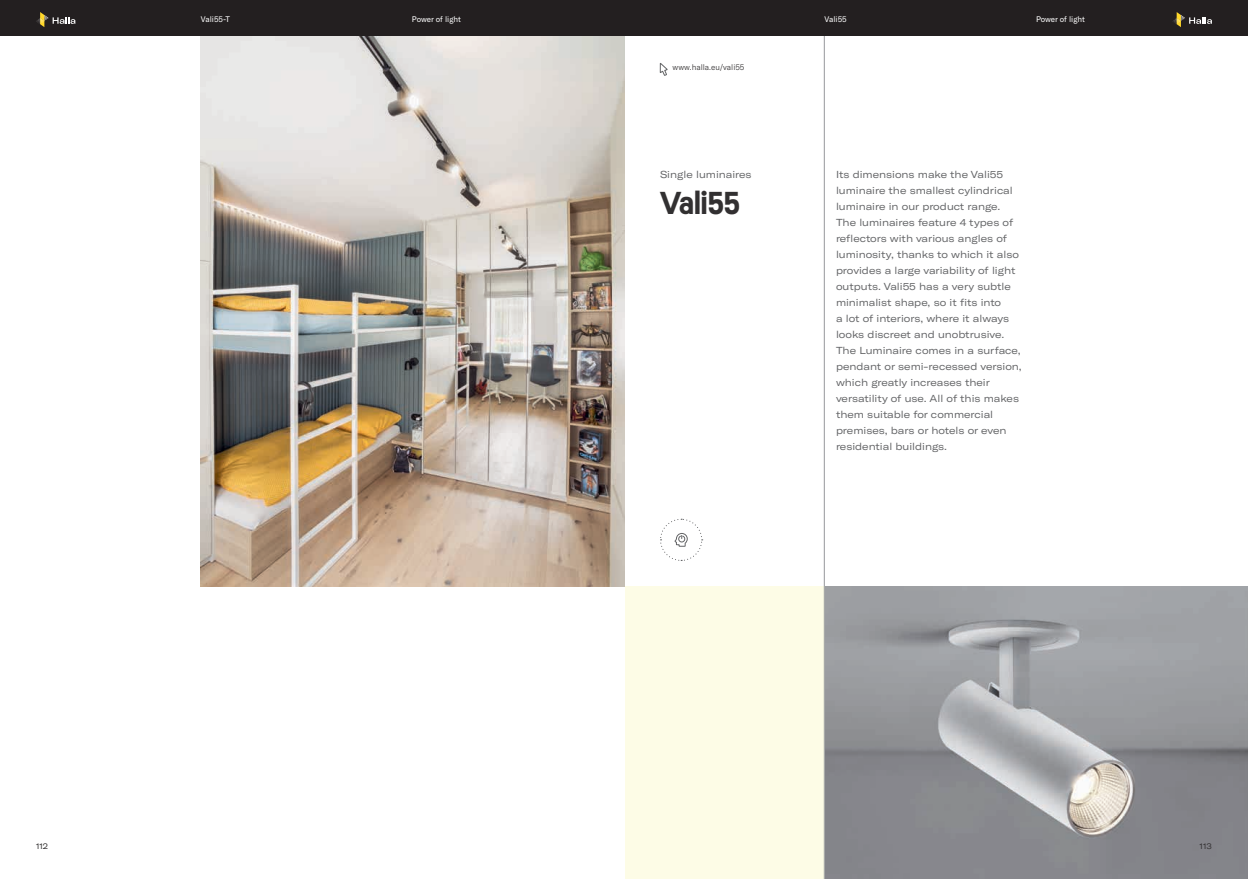
<style>
.page{position:relative;width:1248px;height:879px;background:#fff}
.page>*{position:absolute;margin:0;border:0;box-sizing:border-box;transform-origin:0 0}
.t1{font:500 32px "Platform";color:#323031}
.t2{font:expanded 10px/16px "GT America";color:#636466}
.t3{font:8px "GT America";color:#fff}
.t4{font:300 8px "GT America";color:#323031}
.t5{font:expanded 8px "GT America";color:#323031}
</style>
<div class="page">
<div style="left:0;top:0;width:1247px;height:36px;background:#231f20"></div>
<svg style="left:36px;top:12px;width:39px;height:15px"></svg>
<svg style="left:1173px;top:12px;width:38px;height:15px"></svg>
<img style="left:825px;top:586px;width:422px;height:293px">
<div style="left:625px;top:586px;width:199px;height:293px;background:#fdfce6"></div>
<hr style="left:824px;top:36px;width:1px;height:843px;background:#96989b">
<svg style="left:659px;top:63px;width:8px;height:13px"></svg>
<svg style="left:660px;top:518px;width:42px;height:43px"></svg>
<img style="left:200px;top:36px;width:424px;height:550px">
<p class="t3" style="left:201px;top:14px;width:31px">Vali55-T</p>
<p class="t3" style="left:824px;top:14px;width:24px">Vali55</p>
<p class="t3" style="left:412px;top:14px;width:50px">Power of light</p>
<p class="t3" style="left:1035px;top:14px;width:50px">Power of light</p>
<p class="t4" style="left:672px;top:62px;width:73px">www.halla.eu/vali55</p>
<p class="t2" style="left:660px;top:167px;width:93px">Single luminaires</p>
<h1 class="t1" style="left:660px;top:180px;width:81px">Vali55</h1>
<p class="t2" style="left:835px;top:167px;width:187px">Its dimensions make the Vali55 luminaire the smallest cylindrical luminaire in our product range.<br>The luminaires feature 4 types of reflectors with various angles of luminosity, thanks to which it also provides a large variability of light outputs. Vali55 has a very subtle minimalist shape, so it fits into<br>a lot of interiors, where it always looks discreet and unobtrusive.<br>The Luminaire comes in a surface, pendant or semi-recessed version, which greatly increases their versatility of use. All of this makes them suitable for commercial premises, bars or hotels or even residential buildings.</p>
<p class="t5" style="left:36px;top:842px;width:14px">112</p>
<p class="t5" style="left:1199px;top:842px;width:14px">113</p>
</div>
